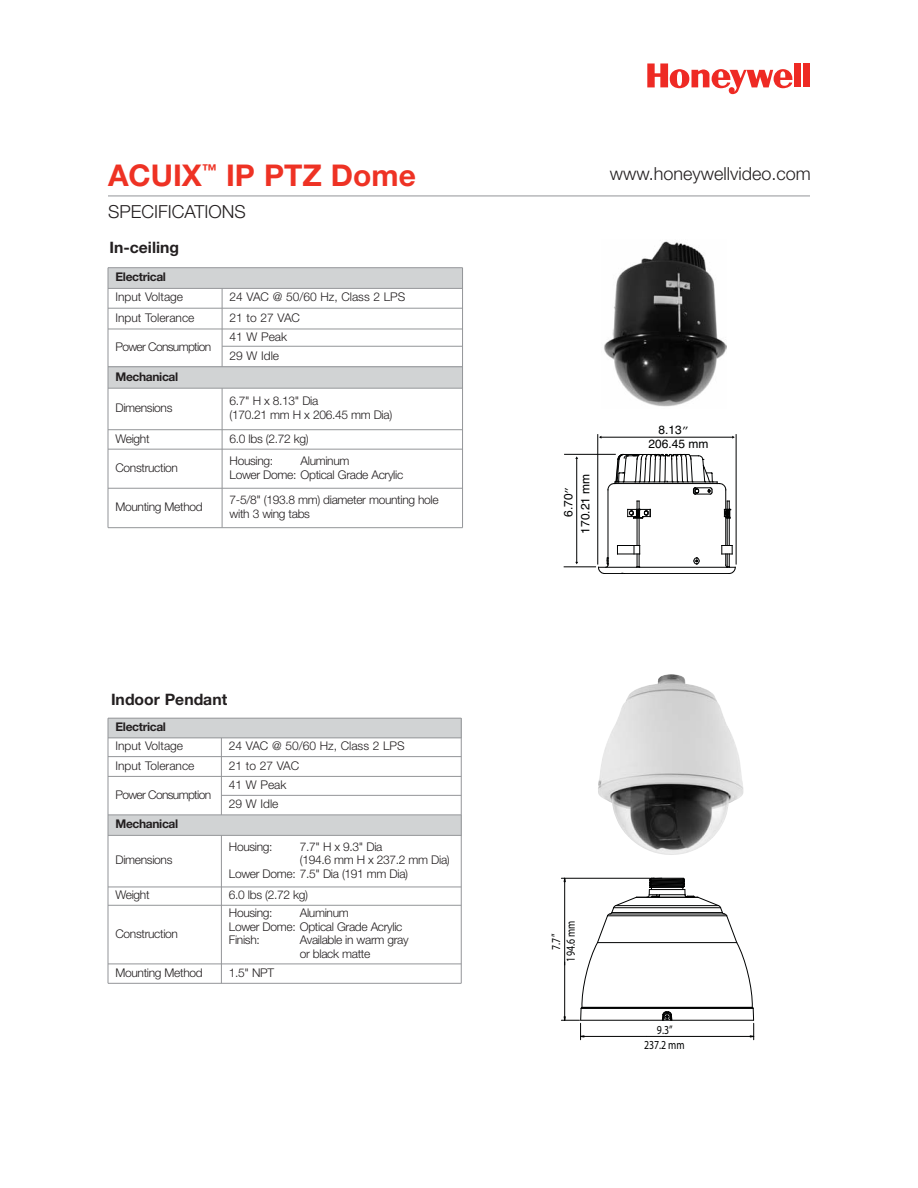
<style>
.page{position:relative;width:918px;height:1188px;background:#fff}
.page>*{position:absolute;margin:0;border:0;box-sizing:border-box;transform-origin:0 0}
.t1{font:700 30px "Helvetica Neue";color:#ee3224}
.t2{font:300 18px "Helvetica Neue";color:#231f20}
.t3{font:700 15.75px "Helvetica Neue";color:#231f20}
.t4{font:12.3px/14.7px "Myriad Pro";color:#010202;text-align:center;scale:.8 1}
.t5{font:300 12px/13.5px "Helvetica Neue";letter-spacing:-.03em;color:#231f20}
.t6{font:300 12px/19.2px "Helvetica Neue";color:#231f20}
.t7{font:700 12px "Helvetica Neue";letter-spacing:-.03em;color:#231f20}
.t8{font:300 12px "Helvetica Neue";letter-spacing:-.055em;color:#231f20}
.t9{font:12px/14.2px "Helvetica";color:#010202}
.s1{font-family:"Courier New"}
</style>
<div class="page">
<hr style="left:108px;top:196px;width:702px;height:1px;background:#939598">
<div style="left:794px;top:63px;width:7px;height:24px;background:#ee2a24"></div>
<div style="left:803px;top:63px;width:7px;height:24px;background:#ee2a24"></div>
<svg style="left:647px;top:63px;width:145px;height:31px"></svg>
<div style="left:108px;top:718px;width:353px;height:20px;background:#d1d3d4"></div>
<div style="left:108px;top:815px;width:353px;height:20px;background:#d1d3d4"></div>
<hr style="left:108px;top:718px;width:1px;height:265px;background:#939598">
<hr style="left:221px;top:738px;width:1px;height:77px;background:#939598">
<hr style="left:221px;top:835px;width:1px;height:148px;background:#939598">
<hr style="left:461px;top:718px;width:1px;height:265px;background:#939598">
<hr style="left:108px;top:718px;width:353px;height:1px;background:#939598">
<hr style="left:108px;top:738px;width:353px;height:1px;background:#939598">
<hr style="left:108px;top:756px;width:353px;height:1px;background:#939598">
<hr style="left:108px;top:776px;width:353px;height:1px;background:#939598">
<hr style="left:221px;top:795px;width:240px;height:1px;background:#939598">
<hr style="left:108px;top:815px;width:353px;height:1px;background:#939598">
<hr style="left:108px;top:835px;width:353px;height:1px;background:#939598">
<hr style="left:108px;top:887px;width:353px;height:1px;background:#939598">
<hr style="left:108px;top:905px;width:353px;height:1px;background:#939598">
<hr style="left:108px;top:964px;width:353px;height:1px;background:#939598">
<hr style="left:108px;top:983px;width:353px;height:1px;background:#939598">
<hr style="left:616px;top:905px;width:103px;height:1px;background:#010202">
<hr style="left:614px;top:907px;width:107px;height:1px;background:#010202">
<hr style="left:612px;top:912px;width:110px;height:1px;background:#010202">
<hr style="left:610px;top:914px;width:114px;height:1px;background:#010202">
<hr style="left:608px;top:915px;width:119px;height:1px;background:#010202">
<hr style="left:598px;top:942px;width:139px;height:1px;background:#010202">
<hr style="left:581px;top:1007px;width:172px;height:1px;background:#010202">
<hr style="left:581px;top:1008px;width:172px;height:1px;background:#010202">
<hr style="left:581px;top:1020px;width:173px;height:1px;background:#010202">
<hr style="left:636px;top:897px;width:62px;height:1px;background:#010202">
<hr style="left:561px;top:878px;width:89px;height:1px;background:#010202">
<hr style="left:564px;top:882px;width:1px;height:83px;background:#010202">
<svg style="left:563px;top:878px;width:3px;height:5px"></svg>
<hr style="left:584px;top:1036px;width:63px;height:1px;background:#010202">
<svg style="left:561px;top:896px;width:76px;height:144px"></svg>
<svg style="left:646px;top:878px;width:109px;height:162px"></svg>
<img style="left:598px;top:674px;width:145px;height:181px">
<img style="left:604px;top:241px;width:123px;height:166px">
<hr style="left:608px;top:490px;width:1px;height:75px;background:#010202">
<hr style="left:625px;top:573px;width:104px;height:1px;background:#010202">
<hr style="left:598px;top:567px;width:137px;height:1px;background:#010202">
<hr style="left:725px;top:490px;width:1px;height:56px;background:#010202">
<svg style="left:693px;top:557px;width:7px;height:8px"></svg>
<svg style="left:607px;top:453px;width:119px;height:42px"></svg>
<svg style="left:721px;top:501px;width:15px;height:73px"></svg>
<svg style="left:598px;top:501px;width:53px;height:73px"></svg>
<hr style="left:597px;top:435px;width:1px;height:129px;background:#010202">
<hr style="left:736px;top:435px;width:1px;height:129px;background:#010202">
<hr style="left:601px;top:437px;width:132px;height:1px;background:#010202">
<hr style="left:565px;top:454px;width:50px;height:1px;background:#010202">
<hr style="left:564px;top:566px;width:32px;height:1px;background:#010202">
<hr style="left:576px;top:458px;width:1px;height:104px;background:#010202">
<div style="left:108px;top:268px;width:355px;height:20px;background:#d1d3d4"></div>
<div style="left:108px;top:367px;width:355px;height:21px;background:#d1d3d4"></div>
<hr style="left:108px;top:268px;width:1px;height:260px;background:#939598">
<hr style="left:222px;top:288px;width:1px;height:79px;background:#939598">
<hr style="left:222px;top:388px;width:1px;height:140px;background:#939598">
<hr style="left:462px;top:268px;width:1px;height:260px;background:#939598">
<hr style="left:108px;top:267px;width:355px;height:1px;background:#939598">
<hr style="left:108px;top:288px;width:355px;height:1px;background:#939598">
<hr style="left:108px;top:308px;width:355px;height:1px;background:#939598">
<hr style="left:108px;top:329px;width:355px;height:1px;background:#939598">
<hr style="left:222px;top:346px;width:241px;height:1px;background:#939598">
<hr style="left:108px;top:367px;width:355px;height:1px;background:#939598">
<hr style="left:108px;top:388px;width:355px;height:1px;background:#939598">
<hr style="left:108px;top:429px;width:355px;height:1px;background:#939598">
<hr style="left:108px;top:449px;width:355px;height:1px;background:#939598">
<hr style="left:108px;top:488px;width:355px;height:1px;background:#939598">
<hr style="left:108px;top:527px;width:355px;height:1px;background:#939598">
<h1 class="t1" style="left:108px;top:164px;width:309px">ACUIX<sup>™</sup> IP PTZ Dome</h1>
<h2 class="t2" style="left:610px;top:167px;width:203px">www.honeywellvideo.com</h2>
<h2 class="t2" style="left:108px;top:205px;width:139px">SPECIFICATIONS</h2>
<h3 class="t3" style="left:109px;top:242px;width:71px">In-ceiling</h3>
<p class="t7" style="left:116px;top:273px;width:52px">Electrical</p>
<p class="t6" style="left:116px;top:289px;width:69px">Input Voltage</p>
<p class="t6" style="left:230px;top:289px;width:177px">24 VAC @ 50/60 Hz, Class 2 LPS</p>
<p class="t6" style="left:116px;top:309px;width:81px">Input Tolerance</p>
<p class="t5" style="left:230px;top:312px;width:72px">21 to 27 VAC</p>
<p class="t8" style="left:116px;top:342px;width:97px">Power Consumption</p>
<p class="t6" style="left:230px;top:328px;width:59px">41 W Peak<br>29 W Idle</p>
<p class="t7" style="left:116px;top:372px;width:64px">Mechanical</p>
<p class="t5" style="left:116px;top:402px;width:58px">Dimensions</p>
<p class="t5" style="left:230px;top:395px;width:164px">6.7" H x 8.13" Dia<br>(170.21 mm H x 206.45 mm Dia)</p>
<p class="t5" style="left:116px;top:433px;width:36px">Weight</p>
<p class="t5" style="left:230px;top:433px;width:81px">6.0 lbs (2.72 kg)</p>
<p class="t5" style="left:116px;top:462px;width:64px">Construction</p>
<p class="t5" style="left:230px;top:455px;width:45px">Housing:</p>
<p class="t5" style="left:230px;top:455px;width:175px;text-indent:71px">Aluminum<br>Lower Dome: Optical Grade Acrylic</p>
<p class="t5" style="left:116px;top:501px;width:89px">Mounting Method</p>
<p class="t5" style="left:230px;top:494px;width:211px;line-height:14.4px">7-5/8" (193.8 mm) diameter mounting hole with 3 wing tabs</p>
<h3 class="t3" style="left:111px;top:694px;width:118px">Indoor Pendant</h3>
<p class="t7" style="left:116px;top:723px;width:52px">Electrical</p>
<p class="t6" style="left:116px;top:738px;width:69px">Input Voltage</p>
<p class="t6" style="left:229px;top:738px;width:177px">24 VAC @ 50/60 Hz, Class 2 LPS</p>
<p class="t6" style="left:116px;top:757px;width:81px">Input Tolerance</p>
<p class="t5" style="left:229px;top:760px;width:72px">21 to 27 VAC</p>
<p class="t8" style="left:116px;top:790px;width:97px">Power Consumption</p>
<p class="t6" style="left:229px;top:776px;width:59px">41 W Peak<br>29 W Idle</p>
<p class="t7" style="left:116px;top:820px;width:64px">Mechanical</p>
<p class="t5" style="left:116px;top:854px;width:58px">Dimensions</p>
<p class="t5" style="left:229px;top:841px;width:45px">Housing:</p>
<p class="t5" style="left:300px;top:841px;width:84px">7.7" H x 9.3" Dia</p>
<p class="t5" style="left:300px;top:854px;width:152px">(194.6 mm H x 237.2 mm Dia)</p>
<p class="t5" style="left:229px;top:868px;width:181px">Lower Dome: 7.5" Dia (191 mm Dia)</p>
<p class="t5" style="left:116px;top:889px;width:36px">Weight</p>
<p class="t5" style="left:229px;top:889px;width:81px">6.0 lbs (2.72 kg)</p>
<p class="t5" style="left:116px;top:928px;width:64px">Construction</p>
<p class="t5" style="left:229px;top:908px;width:45px">Housing:</p>
<p class="t5" style="left:229px;top:908px;width:175px;text-indent:71px">Aluminum<br>Lower Dome: Optical Grade Acrylic<br>Finish:</p>
<p class="t5" style="left:300px;top:935px;width:110px">Available in warm gray or black matte</p>
<p class="t5" style="left:116px;top:967px;width:89px">Mounting Method</p>
<p class="t5" style="left:229px;top:967px;width:47px">1.5" NPT</p>
<p class="t9" style="left:561px;top:534px;width:62px;line-height:16.8px;text-align:center;rotate:-90deg">6.70<span class="s1">”<br></span>170.21 mm</p>
<p class="t9" style="left:648px;top:424px;width:62px;text-indent:10px">8.13<span class="s1">”<br></span>206.45 mm</p>
<p class="t4" style="left:549px;top:962px;width:52px;rotate:-90deg">7.7”<br>194.6 mm</p>
<p class="t4" style="left:644px;top:1022px;width:52px">9.3”<br>237.2 mm</p>
</div>
